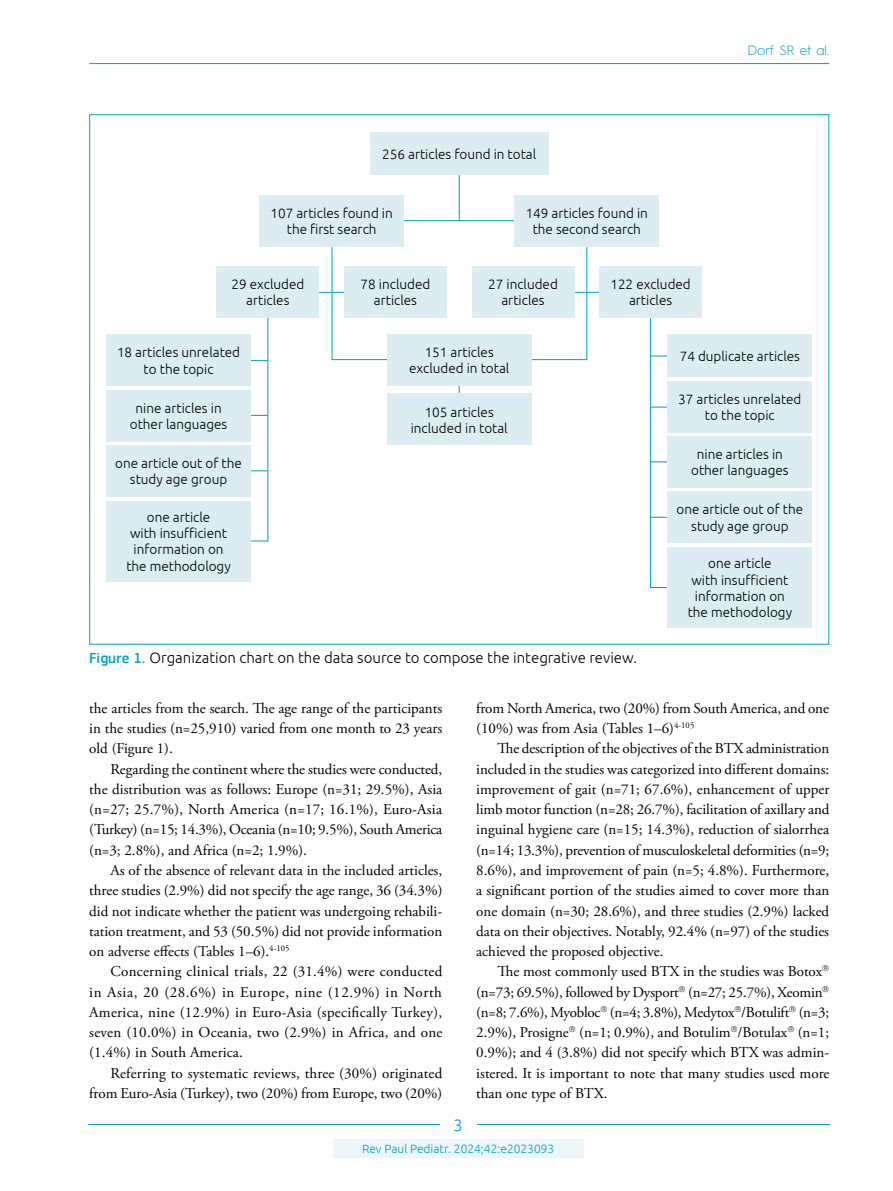
<style>
.page{position:relative;width:893px;height:1191px;background:#fff}
.page>*{position:absolute;margin:0;border:0;box-sizing:border-box;transform-origin:0 0}
.t1{font:300 16.5px "Ubuntu";color:#00a1ba}
.t2{font:15px/20.2px "Adobe Garamond Pro";color:#000;text-align:justify}
.t3{font:300 15px "Ubuntu";color:#000}
.t4{font:300 13.5px/16.2px "Ubuntu";color:#000;text-align:center}
.t5{font:300 13.5px "Hurme Geometric Sans 1";color:#00a1ba}
.t6{font:300 12px "Ubuntu";color:#00a1ba}
.s1{font-family:"PF Square Sans Pro";font-weight:500;color:#00a1ba}
</style>
<div class="page">
<hr style="left:88px;top:1124px;width:742px;height:1px;background:#00a1ba">
<hr style="left:89px;top:63px;width:740px;height:1px;background:#00a1ba">
<div style="left:440px;top:1111px;width:36px;height:25px;background:#fff"></div>
<div style="left:333px;top:1138px;width:250px;height:19px;background:#edf6f9"></div>
<hr style="left:459px;top:170px;width:1px;height:51px;background:#00a1ba">
<div style="left:332px;top:220px;width:255px;height:140px;border:1px solid #00a1ba"></div>
<div style="left:370px;top:132px;width:179px;height:43px;background:#dbecf2"></div>
<div style="left:259px;top:195px;width:145px;height:51px;background:#dbecf2"></div>
<div style="left:514px;top:195px;width:145px;height:51px;background:#dbecf2"></div>
<div style="left:387px;top:334px;width:144px;height:51px;background:#dbecf2"></div>
<div style="left:387px;top:394px;width:144px;height:51px;background:#dbecf2"></div>
<hr style="left:267px;top:302px;width:1px;height:239px;background:#00a1ba">
<svg style="left:251px;top:360px;width:17px;height:1px"></svg>
<svg style="left:251px;top:415px;width:17px;height:1px"></svg>
<svg style="left:251px;top:470px;width:17px;height:1px"></svg>
<svg style="left:251px;top:540px;width:17px;height:1px"></svg>
<div style="left:106px;top:335px;width:145px;height:51px;background:#dbecf2"></div>
<div style="left:106px;top:445px;width:145px;height:51px;background:#dbecf2"></div>
<div style="left:106px;top:390px;width:145px;height:51px;background:#dbecf2"></div>
<div style="left:106px;top:500px;width:145px;height:81px;background:#dbecf2"></div>
<hr style="left:650px;top:296px;width:1px;height:292px;background:#00a1ba">
<svg style="left:651px;top:407px;width:17px;height:1px"></svg>
<svg style="left:651px;top:356px;width:17px;height:1px"></svg>
<svg style="left:651px;top:461px;width:17px;height:1px"></svg>
<svg style="left:651px;top:517px;width:17px;height:1px"></svg>
<svg style="left:651px;top:587px;width:17px;height:1px"></svg>
<div style="left:668px;top:334px;width:144px;height:43px;background:#dbecf2"></div>
<div style="left:668px;top:436px;width:144px;height:51px;background:#dbecf2"></div>
<div style="left:668px;top:381px;width:144px;height:51px;background:#dbecf2"></div>
<div style="left:668px;top:492px;width:144px;height:51px;background:#dbecf2"></div>
<div style="left:668px;top:547px;width:144px;height:81px;background:#dbecf2"></div>
<hr style="left:310px;top:292px;width:51px;height:1px;background:#00a1ba">
<div style="left:217px;top:266px;width:102px;height:51px;background:#dbecf2"></div>
<div style="left:344px;top:266px;width:102px;height:51px;background:#dbecf2"></div>
<hr style="left:561px;top:292px;width:51px;height:1px;background:#00a1ba">
<div style="left:472px;top:266px;width:102px;height:51px;background:#dbecf2"></div>
<div style="left:600px;top:266px;width:102px;height:51px;background:#dbecf2"></div>
<p class="t4" style="left:382px;top:146px;width:155px">256 articles found in total</p>
<p class="t4" style="left:271px;top:204px;width:124px">107 articles found in the first search</p>
<p class="t4" style="left:526px;top:204px;width:124px">149 articles found in the second search</p>
<p class="t4" style="left:231px;top:276px;width:74px">29 excluded articles</p>
<p class="t4" style="left:361px;top:276px;width:71px">78 included articles</p>
<p class="t4" style="left:488px;top:276px;width:71px">27 included articles</p>
<p class="t4" style="left:610px;top:276px;width:82px">122 excluded articles</p>
<p class="t5" style="left:747px;top:41px;width:83px">Dorf SR et al.</p>
<p class="t4" style="left:117px;top:344px;width:125px">18 articles unrelated to the topic</p>
<p class="t4" style="left:130px;top:399px;width:99px">nine articles in other languages</p>
<p class="t4" style="left:115px;top:455px;width:128px">one article out of the study age group</p>
<p class="t4" style="left:126px;top:509px;width:106px">one article<br>with insufficient information on the methodology</p>
<p class="t4" style="left:409px;top:344px;width:102px">151 articles excluded in total</p>
<p class="t4" style="left:411px;top:403px;width:99px">105 articles included in total</p>
<p class="t3" style="left:89px;top:648px;width:549px"><span class="s1">Figure 1.</span> Organization chart on the data source to compose the integrative review.</p>
<p class="t4" style="left:680px;top:348px;width:122px">74 duplicate articles</p>
<p class="t4" style="left:678px;top:390px;width:125px">37 articles unrelated to the topic</p>
<p class="t4" style="left:691px;top:446px;width:99px">nine articles in other languages</p>
<p class="t4" style="left:677px;top:501px;width:128px">one article out of the study age group</p>
<p class="t4" style="left:688px;top:555px;width:106px">one article<br>with insufficient information on the methodology</p>
<p class="t2" style="left:89px;top:698px;width:354px">the articles from the search. The age range of the participants in the studies (n=25,910) varied from one month to 23 years old (Figure 1).</p>
<p class="t2" style="left:89px;top:759px;width:355px;text-indent:21px">Regarding the continent where the studies were conducted, the distribution was as follows: Europe (n=31; 29.5%), Asia (n=27; 25.7%), North America (n=17; 16.1%), Euro-Asia (Turkey) (n=15; 14.3%), Oceania (n=10; 9.5%), South America (n=3; 2.8%), and Africa (n=2; 1.9%).</p>
<p class="t2" style="left:89px;top:860px;width:355px;text-indent:21px">As of the absence of relevant data in the included articles, three studies (2.9%) did not specify the age range, 36 (34.3%) did not indicate whether the patient was undergoing rehabili&shy;tation treatment, and 53 (50.5%) did not provide information on adverse effects (Tables 1–6).<sup>4-105</sup></p>
<p class="t2" style="left:89px;top:962px;width:355px;text-indent:21px">Concerning clinical trials, 22 (31.4%) were conducted in Asia, 20 (28.6%) in Europe, nine (12.9%) in North America, nine (12.9%) in Euro-Asia (specifically Turkey), seven (10.0%) in Oceania, two (2.9%) in Africa, and one (1.4%) in South America.</p>
<p class="t2" style="left:89px;top:1063px;width:355px;text-align:right">Referring to systematic reviews, three (30%) originated from Euro-Asia (Turkey), two (20%) from Europe, two (20%)</p>
<p class="t2" style="left:476px;top:698px;width:354px">from North America, two (20%) from South America, and one (10%) was from Asia (Tables 1–6)<sup>4-105</sup></p>
<p class="t2" style="left:476px;top:739px;width:355px;text-indent:21px">The description of the objectives of the BTX administration included in the studies was categorized into different domains: improvement of gait (n=71; 67.6%), enhancement of upper limb motor function (n=28; 26.7%), facilitation of axillary and inguinal hygiene care (n=15; 14.3%), reduction of sialorrhea (n=14; 13.3%), prevention of musculoskeletal deformities (n=9; 8.6%), and improvement of pain (n=5; 4.8%). Furthermore, a significant portion of the studies aimed to cover more than one domain (n=30; 28.6%), and three studies (2.9%) lacked data on their objectives. Notably, 92.4% (n=97) of the studies achieved the proposed objective.</p>
<p class="t2" style="left:476px;top:962px;width:355px;text-align:left;text-indent:21px">The most commonly used BTX in the studies was Botox (n=73; 69.5%), followed by Dysport (n=27; 25.7%), Xeomin (n=8; 7.6%), Myobloc (n=4; 3.8%), Medytox /Botulift (n=3; 2.9%), Prosigne (n=1; 0.9%), and Botulim /Botulax (n=1; 0.9%); and 4 (3.8%) did not specify which BTX was admin&shy;istered. It is important to note that many studies used more than one type of BTX.</p>
<p class="t1" style="left:453px;top:1114px;width:11px">3</p>
<p class="t6" style="left:362px;top:1141px;width:194px">Rev Paul Pediatr. 2024;42:e2023093</p>
</div>
